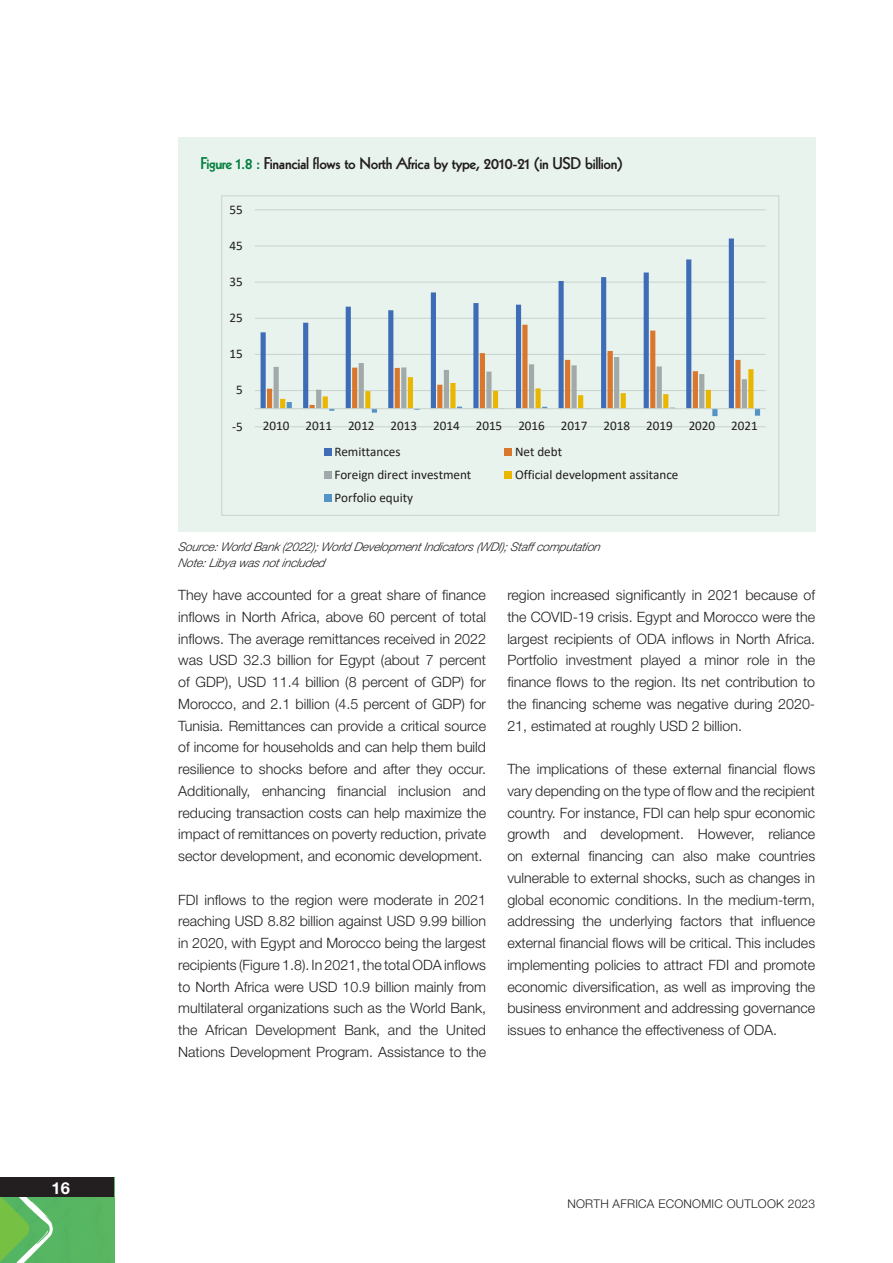
<style>
.page{position:relative;width:893px;height:1263px;background:#fff}
.page>*{position:absolute;margin:0;border:0;box-sizing:border-box;transform-origin:0 0}
.Figure{font:800 16.5px "Kabel LT Std";letter-spacing:-.02em;color:#231f20}
.t1{font:700 16.5px "Helvetica Neue LT Pro";color:#fff}
.t2{font:300 14.25px/21.8px "Helvetica Neue LT Pro";color:#231f20;text-align:justify}
.t3{font:13.2px/26.5px "Calibri";color:#231f20}
.t4{font:italic 300 12px "Helvetica Neue LT Pro";letter-spacing:-.01em;color:#231f20}
.t5{font:300 12px "Helvetica Neue LT Pro";letter-spacing:.02em;color:#231f20}
.s1{color:#007e3d}
</style>
<div class="page">
<div style="left:56px;top:1197px;width:58px;height:66px;background:#57b661"></div>
<svg style="left:0;top:1197px;width:56px;height:66px;background:#72c16c"></svg>
<div style="left:0;top:1177px;width:114px;height:20px;background:#231f20"></div>
<div style="left:178px;top:137px;width:637px;height:394px;background:#e9f3ed"></div>
<hr style="left:255px;top:426px;width:511px;height:1px;background:#dcdddf">
<hr style="left:255px;top:390px;width:511px;height:1px;background:#dcdddf">
<hr style="left:255px;top:354px;width:511px;height:1px;background:#dcdddf">
<hr style="left:255px;top:318px;width:511px;height:1px;background:#dcdddf">
<hr style="left:255px;top:282px;width:511px;height:1px;background:#dcdddf">
<hr style="left:255px;top:246px;width:511px;height:1px;background:#dcdddf">
<hr style="left:255px;top:209px;width:511px;height:1px;background:#dcdddf">
<svg style="left:261px;top:238px;width:473px;height:170px"></svg>
<svg style="left:267px;top:325px;width:493px;height:91px"></svg>
<hr style="left:255px;top:408px;width:511px;height:1px;background:#dcdddf">
<div style="left:324px;top:449px;width:7px;height:7px;background:#3e6cb6"></div>
<div style="left:505px;top:449px;width:7px;height:7px;background:#d8772d"></div>
<div style="left:324px;top:472px;width:7px;height:7px;background:#a1a9a9"></div>
<div style="left:505px;top:472px;width:7px;height:7px;background:#e9b600"></div>
<div style="left:324px;top:495px;width:7px;height:7px;background:#5393c5"></div>
<p class="t1" style="left:52px;top:1177px;width:20px">16</p>
<p class="Figure" style="left:201px;top:154px;width:424px"><span class="s1">Figure 1.8 :</span> Financial flows to North Africa by type, 2010-21 (in USD billion)</p>
<p class="t3" style="left:229px;top:196px;width:15px">55</p>
<p class="t3" style="left:229px;top:232px;width:15px">45</p>
<p class="t3" style="left:229px;top:268px;width:15px">35</p>
<p class="t3" style="left:229px;top:304px;width:15px">25</p>
<p class="t3" style="left:229px;top:340px;width:15px">15</p>
<p class="t3" style="left:236px;top:376px;width:8px">5</p>
<p class="t3" style="left:232px;top:413px;width:12px">-5</p>
<p class="t3" style="left:334px;top:412px;width:425px;text-indent:-71px">2010 2011 2012 2013 2014 2015 2016 2017 2018 2019 2020 2021<br>Remittances</p>
<p class="t3" style="left:515px;top:438px;width:48px">Net debt</p>
<p class="t3" style="left:334px;top:461px;width:138px">Foreign direct investment</p>
<p class="t3" style="left:515px;top:461px;width:165px">Official development assitance</p>
<p class="t3" style="left:334px;top:484px;width:80px">Porfolio equity</p>
<p class="t4" style="left:178px;top:539px;width:426px">Source:World Bank (2022); World Develop mentIndicators (WDI); Staff comp utation</p>
<p class="t4" style="left:178px;top:556px;width:151px">Note:Libya was notincluded</p>
<p class="t2" style="left:178px;top:584px;width:309px">They have accounted for a great share of finance inflows in North Africa, above 60 percent of total inflows. The average remittances received in 2022 was USD 32.3 billion for Egypt (about 7 percent of GDP), USD 11.4 billion (8 percent of GDP) for Morocco, and 2.1 billion (4.5 percent of GDP) for Tunisia. Remittances can provide a critical source of income for households and can help them build resilience to shocks before and after they occur.<br>Additionally, enhancing financial inclusion and reducing transaction costs can help maximize the impact of remittances on poverty reduction, private sector development, and economic development.</p>
<p class="t2" style="left:178px;top:888px;width:309px">FDI inflows to the region were moderate in 2021 reaching USD 8.82 billion against USD 9.99 billion in 2020, with Egypt and Morocco being the largest recipients (Figure 1.8). In 2021, the total ODA inflows to North Africa were USD 10.9 billion mainly from multilateral organizations such as the World Bank, the African Development Bank, and the United Nations Development Program. Assistance to the</p>
<p class="t2" style="left:507px;top:584px;width:309px">region increased significantly in 2021 because of the COVID-19 crisis. Egypt and Morocco were the largest recipients of ODA inflows in North Africa.<br>Portfolio investment played a minor role in the finance flows to the region. Its net contribution to the financing scheme was negative during 2020- 21, estimated at roughly USD 2 billion.</p>
<p class="t2" style="left:507px;top:758px;width:309px">The implications of these external financial flows vary depending on the type of flow and the recipient country. For instance, FDI can help spur economic growth and development. However, reliance on external financing can also make countries vulnerable to external shocks, such as changes in global economic conditions. In the medium-term, addressing the underlying factors that influence external financial flows will be critical. This includes implementing policies to attract FDI and promote economic diversification, as well as improving the business environment and addressing governance issues to enhance the effectiveness of ODA.</p>
<p class="t5" style="left:567px;top:1196px;width:249px">NORTH AFRICA ECONOMIC OUTLOOK 2023</p>
</div>
